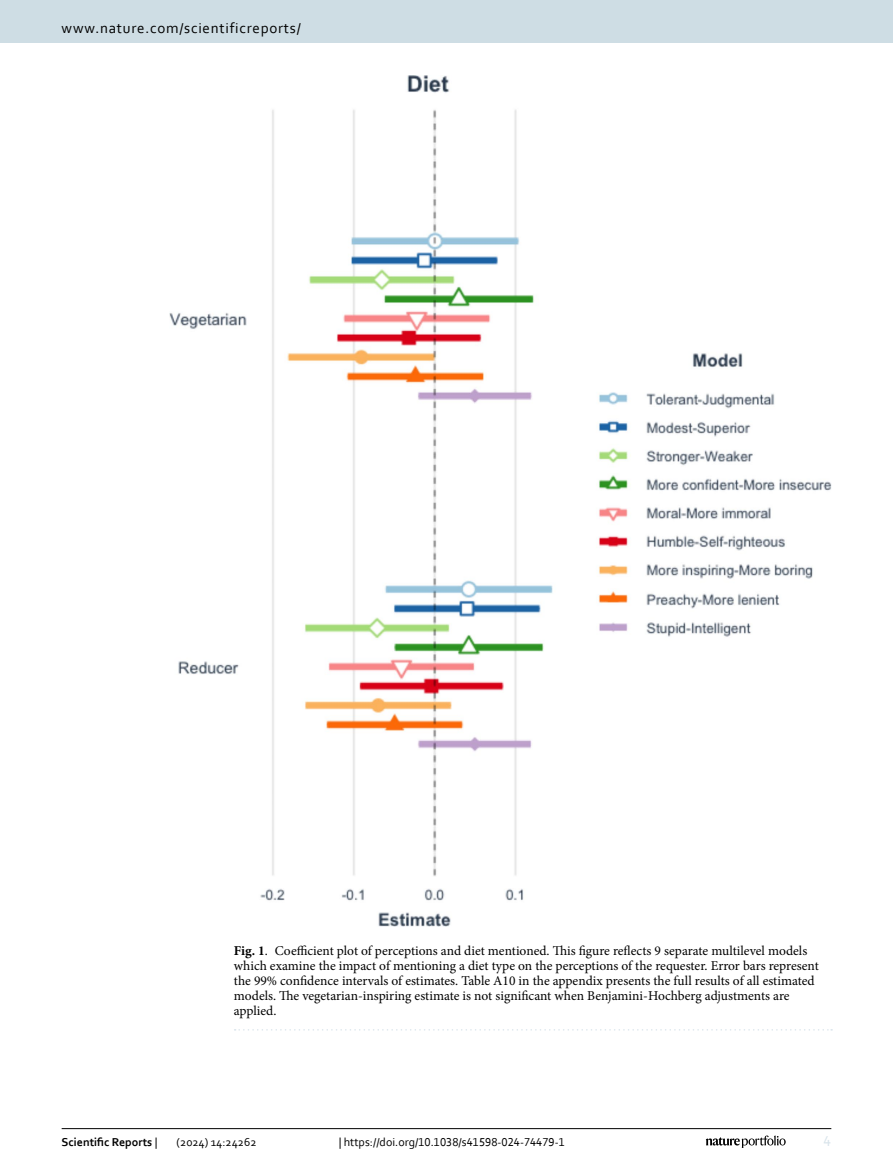
<style>
.page{position:relative;width:893px;height:1174px;background:#fff}
.page>*{position:absolute;margin:0;border:0;box-sizing:border-box;transform-origin:0 0}
.t1{font:15px "Corbel";letter-spacing:.05em;color:#000}
.t2{font:15px "Corbel";color:#d9e4eb}
.Figure_Caption{font:13.5px/15px "Minion Pro";color:#000}
.t3{font:12px "Corbel";color:#000}
.t4{font:700 12px "Corbel";color:#000}
.s1{font-weight:700}
.s2{font-weight:400}
</style>
<div class="page">
<img style="left:170px;top:76px;width:661px;height:850px">
<svg style="left:235px;top:1029px;width:597px;height:1px"></svg>
<hr style="left:62px;top:1128px;width:769px;height:1px;background:#000">
<svg style="left:706px;top:1135px;width:80px;height:12px"></svg>
<div style="left:0;top:0;width:893px;height:43px;background:#cedde4"></div>
<p class="t1" style="left:62px;top:18px;width:241px">www.nature.com/scientificreports/</p>
<p class="Figure_Caption" style="left:234px;top:942px;width:586px"><span class="s1">Fig. 1</span>. Coefficient plot of perceptions and diet mentioned. This figure reflects 9 separate multilevel models which examine the impact of mentioning a diet type on the perceptions of the requester. Error bars represent the 99% confidence intervals of estimates. Table A10 in the appendix presents the full results of all estimated models. The vegetarian-inspiring estimate is not significant when Benjamini-Hochberg adjustments are applied.</p>
<p class="t4" style="left:62px;top:1134px;width:97px">Scientific Reports <span class="s2">|</span></p>
<p class="t3" style="left:177px;top:1134px;width:81px">(2024) 14:24262</p>
<p class="t3" style="left:339px;top:1134px;width:228px">| https://doi.org/10.1038/s41598-024-74479-1</p>
<p class="t2" style="left:824px;top:1132px;width:9px">4</p>
</div>
